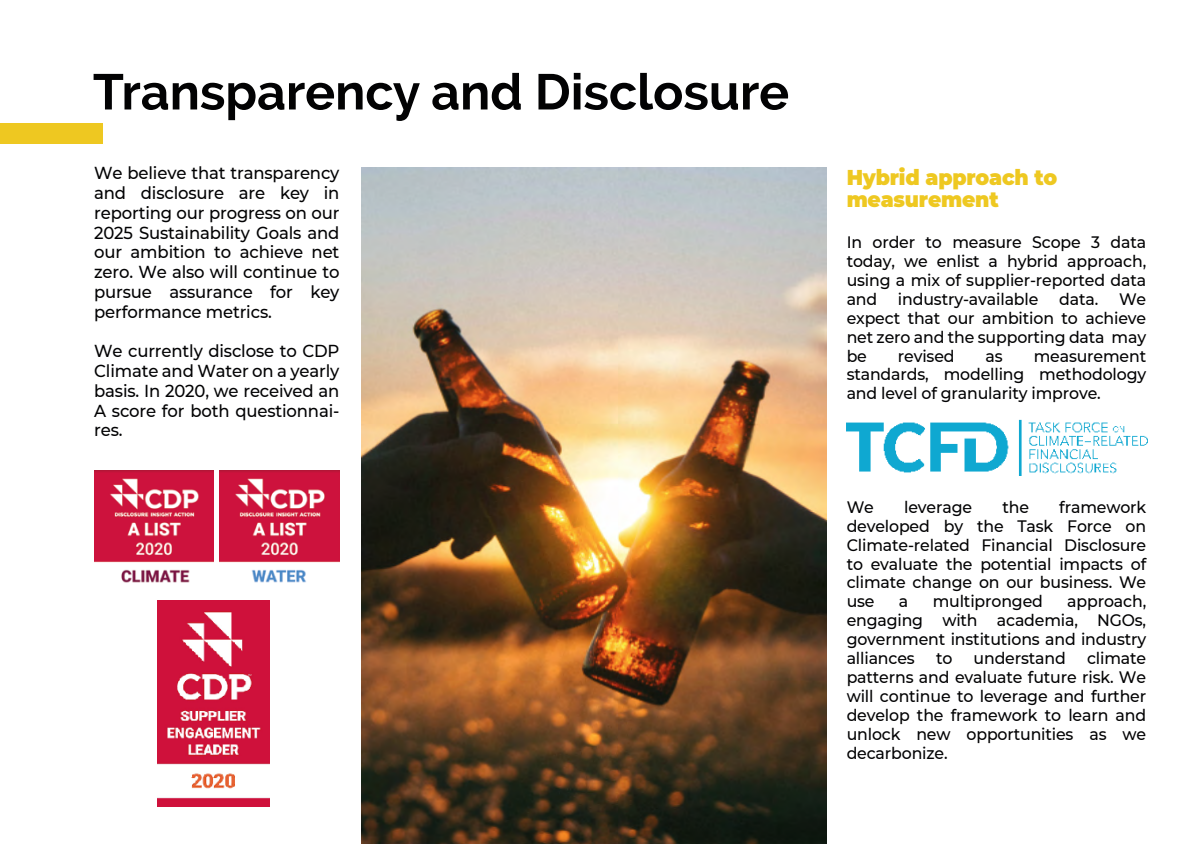
<style>
.page{position:relative;width:1191px;height:844px;background:#fff}
.page>*{position:absolute;margin:0;border:0;box-sizing:border-box;transform-origin:0 0}
.t1{font:700 50.05px "Raleway";color:#020203}
.t2{font:900 21.35px/22.1px "Montserrat";letter-spacing:-.01em;color:#eec821;scale:.95 1}
.t3{font:500 17.32px/19.8px "Montserrat";letter-spacing:-.01em;color:#020203;text-align:justify;scale:.95 1}
.t4{font:500 16.62px/18.9px "Montserrat";letter-spacing:-.01em;color:#020203;text-align:justify;scale:.95 1}
</style>
<div class="page">
<div style="left:0;top:123px;width:103px;height:20px;background:#eec821"></div>
<img style="left:157px;top:600px;width:112px;height:206px">
<img style="left:362px;top:167px;width:464px;height:676px">
<img style="left:846px;top:420px;width:301px;height:55px">
<img style="left:94px;top:470px;width:120px;height:113px">
<img style="left:220px;top:470px;width:119px;height:113px">
<h1 class="t1" style="left:93px;top:63px;width:698px">Transparency and Disclosure</h1>
<p class="t3" style="left:94px;top:162px;width:260px">We believe that transparency and disclosure are key in reporting our progress on our 2025 Sustainability Goals and our ambition to achieve net zero. We also will continue to pursue assurance for key performance metrics.</p>
<p class="t3" style="left:94px;top:340px;width:260px">We currently disclose to CDP Climate and Water on a yearly basis. In 2020, we received an A score for both questionnai&shy;res.</p>
<p class="t2" style="left:846px;top:165px;width:223px">Hybrid approach to measurement</p>
<p class="t4" style="left:846px;top:232px;width:317px">In order to measure Scope 3 data today, we enlist a hybrid approach, using a mix of supplier-reported data and industry-available data. We expect that our ambition to achieve net zero and the supporting data may be</p>
<p class="t4" style="left:898px;top:345px;width:61px">revised</p>
<p class="t4" style="left:985px;top:345px;width:20px">as</p>
<p class="t4" style="left:846px;top:345px;width:317px;text-indent:187px">measurement standards, modelling methodology and level of granularity improve.</p>
<p class="t4" style="left:846px;top:496px;width:317px;text-indent:213px">framework developed by the Task Force on Climate-related Financial Disclosure to evaluate the potential impacts of climate change on our business. We use</p>
<p class="t4" style="left:846px;top:496px;width:30px">We</p>
<p class="t4" style="left:904px;top:496px;width:73px">leverage</p>
<p class="t4" style="left:1002px;top:496px;width:29px">the</p>
<p class="t4" style="left:899px;top:591px;width:11px">a</p>
<p class="t4" style="left:932px;top:591px;width:118px">multipronged</p>
<p class="t4" style="left:846px;top:591px;width:317px;text-indent:221px">approach, engaging with academia, NGOs, government institutions and industry alliances</p>
<p class="t4" style="left:846px;top:648px;width:317px;text-indent:240px">climate patterns and evaluate future risk. We will continue to leverage and further develop the framework to learn and unlock new opportunities as we decarbonize.</p>
<p class="t4" style="left:936px;top:648px;width:19px">to</p>
<p class="t4" style="left:973px;top:648px;width:99px">understand</p>
</div>
